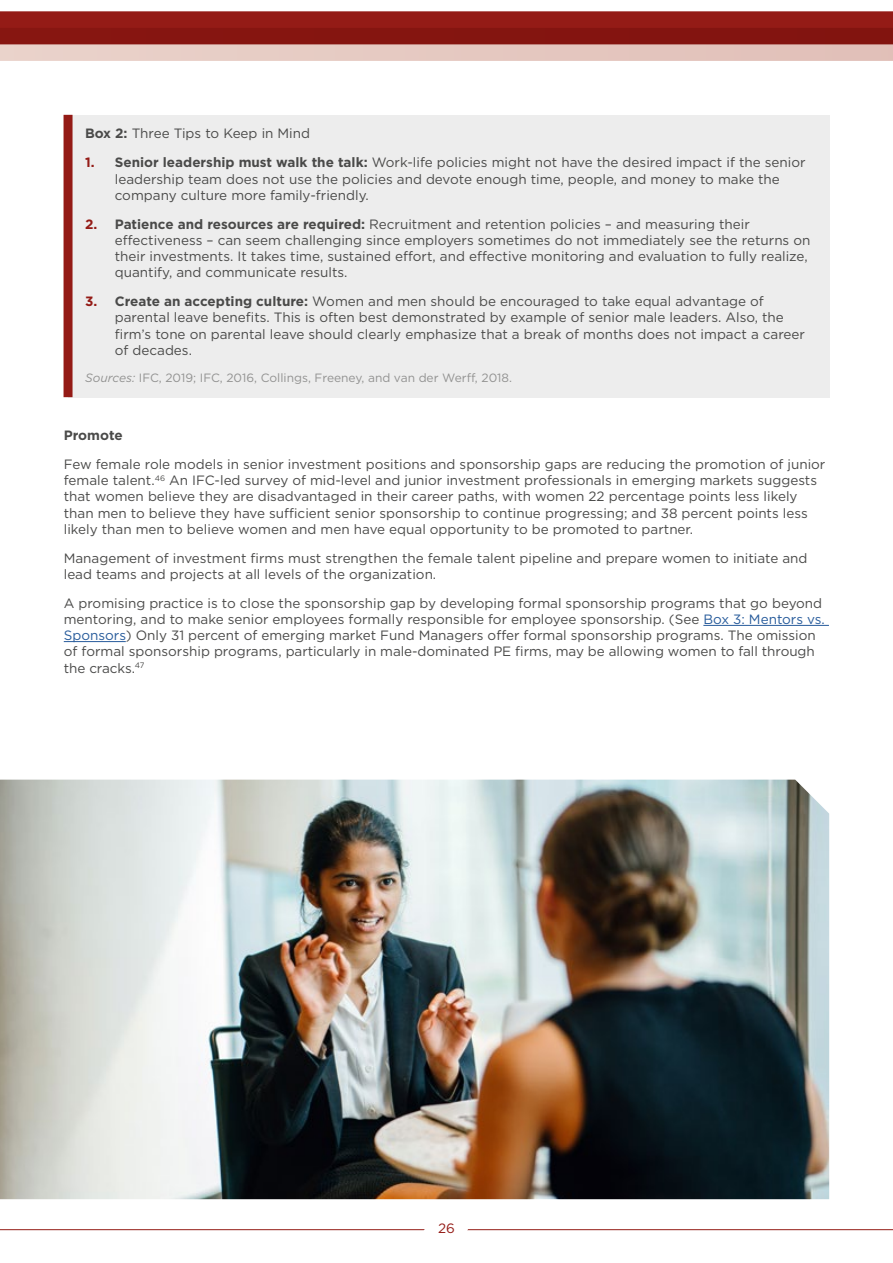
<style>
.page{position:relative;width:893px;height:1263px;background:#fff}
.page>*{position:absolute;margin:0;border:0;box-sizing:border-box;transform-origin:0 0}
.t1{font:13.5px/16.2px "Gotham";color:#4a4a49}
.t2{font:700 13.5px "Gotham";color:#4a4a49}
.t3{font:13.5px "Gotham";color:#941b16}
.t4{font:12px "Gotham";color:#929291}
.s1{font-weight:700}
.s2{font-weight:700;color:#941b16}
.s3{font-style:italic}
.s4{color:#275b9b}
</style>
<div class="page">
<hr style="left:0;top:1229px;width:893px;height:1px;background:#941b16">
<svg style="left:0;top:11px;width:893px;height:50px;background:#aa544e"></svg>
<svg style="left:417px;top:1229px;width:58px;height:2px"></svg>
<div style="left:68px;top:115px;width:761px;height:282px;background:#ededed"></div>
<div style="left:64px;top:115px;width:9px;height:282px;background:#941b16"></div>
<hr style="left:703px;top:625px;width:126px;height:1px;background:#275b9b">
<hr style="left:64px;top:641px;width:62px;height:1px;background:#275b9b">
<img style="left:0;top:780px;width:829px;height:419px">
<p class="t1" style="left:85px;top:125px;width:227px"><span class="s1">Box 2:</span> Three Tips to Keep in Mind</p>
<p class="t1" style="left:115px;top:154px;width:692px;text-indent:-30px"><span class="s2">1.</span> <span class="s1">Senior leadership must walk the talk:</span> Work-life policies might not have the desired impact if the senior leadership team does not use the policies and devote enough time, people, and money to make the company culture more family-friendly.</p>
<p class="t1" style="left:115px;top:216px;width:697px;text-indent:-30px"><span class="s2">2.</span> <span class="s1">Patience and resources are required:</span> Recruitment and retention policies – and measuring their effectiveness – can seem challenging since employers sometimes do not immediately see the returns on their investments. It takes time, sustained effort, and effective monitoring and evaluation to fully realize, quantify, and communicate results.</p>
<p class="t1" style="left:115px;top:293px;width:692px;text-indent:-30px"><span class="s2">3.</span> <span class="s1">Create an accepting culture:</span> Women and men should be encouraged to take equal advantage of parental leave benefits. This is often best demonstrated by example of senior male leaders. Also, the firm’s tone on parental leave should clearly emphasize that a break of months does not impact a career of decades.</p>
<p class="t4" style="left:85px;top:370px;width:428px"><span class="s3">Sources:</span> IFC, 2019; IFC, 2016, Collings, Freeney, and van der Werff, 2018.</p>
<p class="t2" style="left:64px;top:426px;width:60px">Promote</p>
<p class="t1" style="left:64px;top:456px;width:763px">Few female role models in senior investment positions and sponsorship gaps are reducing the promotion of junior female talent.<sup>46</sup> An IFC-led survey of mid-level and junior investment professionals in emerging markets suggests that women believe they are disadvantaged in their career paths, with women 22 percentage points less likely than men to believe they have sufficient senior sponsorship to continue progressing; and 38 percent points less likely than men to believe women and men have equal opportunity to be promoted to partner.</p>
<p class="t1" style="left:64px;top:549px;width:745px">Management of investment firms must strengthen the female talent pipeline and prepare women to initiate and lead teams and projects at all levels of the organization.</p>
<p class="t1" style="left:64px;top:595px;width:763px">A promising practice is to close the sponsorship gap by developing formal sponsorship programs that go beyond mentoring, and to make senior employees formally responsible for employee sponsorship. (See <span class="s4">Box 3: Mentors vs.<br>Sponsors</span>) Only 31 percent of emerging market Fund Managers offer formal sponsorship programs. The omission of formal sponsorship programs, particularly in male-dominated PE firms, may be allowing women to fall through the cracks.<sup>47</sup></p>
<p class="t3" style="left:438px;top:1220px;width:18px">26</p>
</div>
